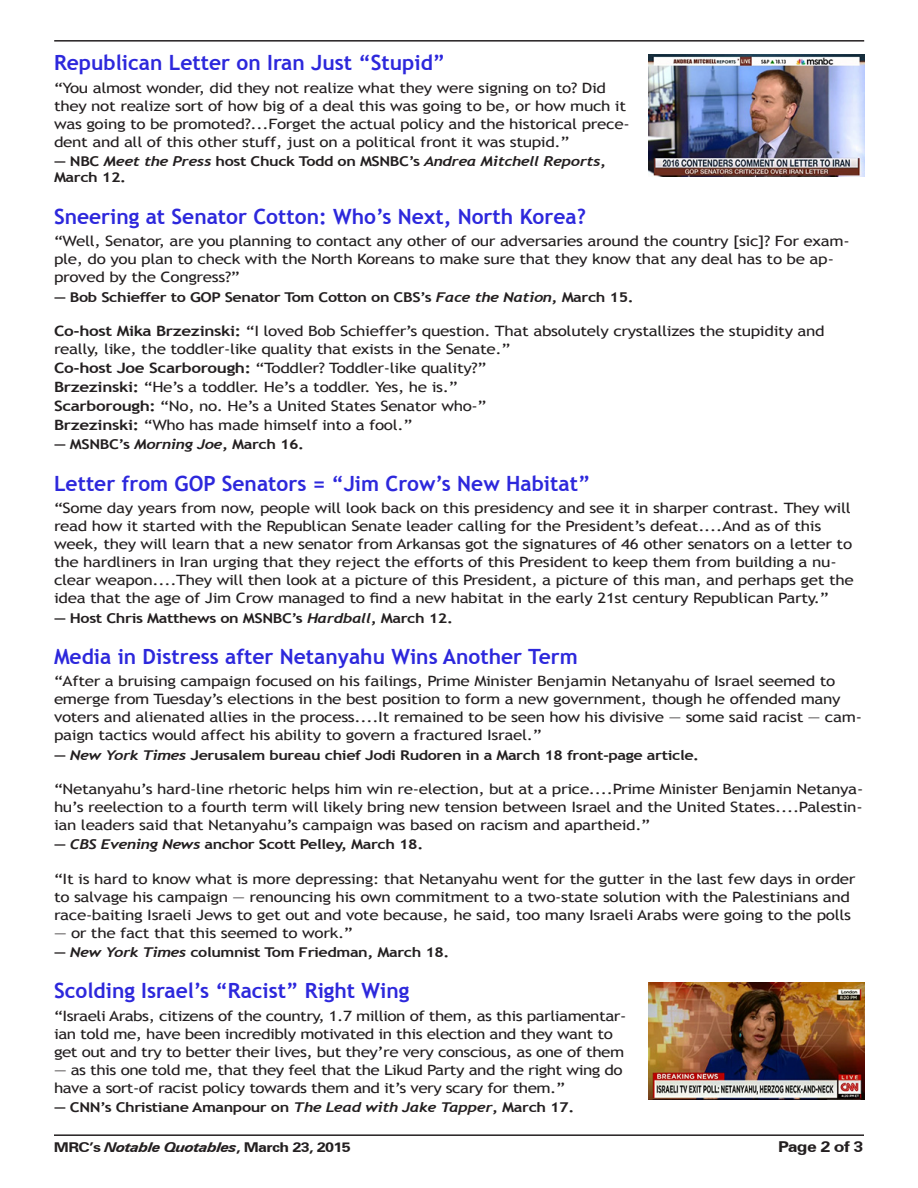
<style>
.page{position:relative;width:918px;height:1188px;background:#fff}
.page>*{position:absolute;margin:0;border:0;box-sizing:border-box;transform-origin:0 0}
.t1{font:700 21px "Trebuchet MS";color:#2d28dc}
.Author{font:700 15px "Zurich BT";letter-spacing:-.04em;color:#231f20;scale:1.2 1}
.Text{font:14.25px/18px "Trebuchet MS";letter-spacing:-.02em;color:#231f20;scale:1.2 1}
.Author-2{font:700 13.5px/16.2px "Trebuchet MS";letter-spacing:-.025em;color:#231f20;scale:1.2 1}
.Author-3{font:700 13.5px "Zurich BT";letter-spacing:-.04em;color:#231f20;scale:1.2 1}
.s1{font-family:"Trebuchet";font-style:italic}
.s2{font-weight:700}
.s3{font-style:italic}
</style>
<div class="page">
<hr style="left:54px;top:40px;width:810px;height:2px;background:#231f20">
<hr style="left:54px;top:1134px;width:810px;height:2px;background:#231f20">
<img style="left:648px;top:983px;width:216px;height:117px">
<img style="left:648px;top:54px;width:216px;height:122px">
<p class="t1" style="left:54px;top:50px;width:393px">Republican Letter on Iran Just “Stupid”</p>
<p class="Text" style="left:54px;top:79px;width:481px">“You almost wonder, did they not realize what they were signing on to? Did they not realize sort of how big of a deal this was going to be, or how much it was going to be promoted?...Forget the actual policy and the historical prece&shy;dent and all of this other stuff, just on a political front it was stupid.”</p>
<p class="Author-2" style="left:54px;top:153px;width:462px">— NBC <span class="s1">Meet the Press</span> host Chuck Todd on MSNBC’s <span class="s1">Andrea Mitchell Reports</span>,<br>March 12.</p>
<p class="t1" style="left:54px;top:203px;width:533px">Sneering at Senator Cotton: Who’s Next, North Korea?</p>
<p class="Text" style="left:54px;top:232px;width:665px">“Well, Senator, are you planning to contact any other of our adversaries around the country [sic]? For exam&shy;ple, do you plan to check with the North Koreans to make sure that they know that any deal has to be ap&shy;proved by the Congress?”</p>
<p class="Author-2" style="left:54px;top:289px;width:485px">— Bob Schieffer to GOP Senator Tom Cotton on CBS’s <span class="s1">Face the Nation</span>, March 15.</p>
<p class="Text" style="left:54px;top:322px;width:644px"><span class="s2">Co-host Mika Brzezinski:</span> “I loved Bob Schieffer’s question. That absolutely crystallizes the stupidity and really, like, the toddler-like quality that exists in the Senate.”</p>
<p class="Text" style="left:54px;top:359px;width:362px"><span class="s2">Co-host Joe Scarborough:</span> “Toddler? Toddler-like quality?”</p>
<p class="Text" style="left:54px;top:378px;width:338px"><span class="s2">Brzezinski:</span> “He’s a toddler. He’s a toddler. Yes, he is.”</p>
<p class="Text" style="left:54px;top:397px;width:362px"><span class="s2">Scarborough:</span> “No, no. He’s a United States Senator who-”</p>
<p class="Text" style="left:54px;top:416px;width:300px"><span class="s2">Brzezinski:</span> “Who has made himself into a fool.”</p>
<p class="Author-2" style="left:54px;top:437px;width:210px">— MSNBC’s <span class="s1">Morning Joe</span>, March 16.</p>
<p class="t1" style="left:54px;top:470px;width:538px">Letter from GOP Senators = “Jim Crow’s New Habitat”</p>
<p class="Text" style="left:54px;top:499px;width:668px">“Some day years from now, people will look back on this presidency and see it in sharper contrast. They will read how it started with the Republican Senate leader calling for the President’s defeat....And as of this week, they will learn that a new senator from Arkansas got the signatures of 46 other senators on a letter to the hardliners in Iran urging that they reject the efforts of this President to keep them from building a nu&shy;clear weapon....They will then look at a picture of this President, a picture of this man, and perhaps get the idea that the age of Jim Crow managed to find a new habitat in the early 21st century Republican Party.”</p>
<p class="Author-2" style="left:54px;top:610px;width:334px">— Host Chris Matthews on MSNBC’s <span class="s1">Hardball</span>, March 12.</p>
<p class="t1" style="left:54px;top:643px;width:525px">Media in Distress after Netanyahu Wins Another Term</p>
<p class="Text" style="left:54px;top:673px;width:675px">“After a bruising campaign focused on his failings, Prime Minister Benjamin Netanyahu of Israel seemed to emerge from Tuesday’s elections in the best position to form a new government, though he offended many voters and alienated allies in the process....It remained to be seen how his divisive — some said racist — cam&shy;paign tactics would affect his ability to govern a fractured Israel.”</p>
<p class="Author-2" style="left:54px;top:747px;width:539px">— <span class="s1">New York Times</span> Jerusalem bureau chief Jodi Rudoren in a March 18 front-page article.</p>
<p class="Text" style="left:54px;top:780px;width:676px;text-align:justify">“Netanyahu’s hard-line rhetoric helps him win re-election, but at a price....Prime Minister Benjamin Netanya&shy;hu’s reelection to a fourth term will likely bring new tension between Israel and the United States....Palestin&shy;ian leaders said that Netanyahu’s campaign was based on racism and apartheid.”</p>
<p class="Author-2" style="left:54px;top:837px;width:309px">— <span class="s1">CBS Evening News</span> anchor Scott Pelley, March 18.</p>
<p class="Text" style="left:54px;top:870px;width:669px">“It is hard to know what is more depressing: that Netanyahu went for the gutter in the last few days in order to salvage his campaign — renouncing his own commitment to a two-state solution with the Palestinians and race-baiting Israeli Jews to get out and vote because, he said, too many Israeli Arabs were going to the polls</p>
<p class="Text" style="left:54px;top:924px;width:251px">— or the fact that this seemed to work.”</p>
<p class="Author-2" style="left:54px;top:944px;width:331px">— <span class="s1">New York Times</span> columnist Tom Friedman, March 18.</p>
<p class="t1" style="left:54px;top:978px;width:357px">Scolding Israel’s “Racist” Right Wing</p>
<p class="Text" style="left:54px;top:1007px;width:479px">“Israeli Arabs, citizens of the country, 1.7 million of them, as this parliamentar&shy;ian told me, have been incredibly motivated in this election and they want to get out and try to better their lives, but they’re very conscious, as one of them</p>
<p class="Text" style="left:54px;top:1061px;width:475px">— as this one told me, that they feel that the Likud Party and the right wing do have a sort-of racist policy towards them and it’s very scary for them.”</p>
<p class="Author-2" style="left:54px;top:1099px;width:435px">— CNN’s Christiane Amanpour on <span class="s1">The Lead with Jake Tapper</span>, March 17.</p>
<p class="Author-3" style="left:54px;top:1139px;width:249px">MRC’s <span class="s3">Notable Quotables</span>, March 23, 2015</p>
<p class="Author" style="left:778px;top:1138px;width:72px">Page 2 of 3</p>
</div>
